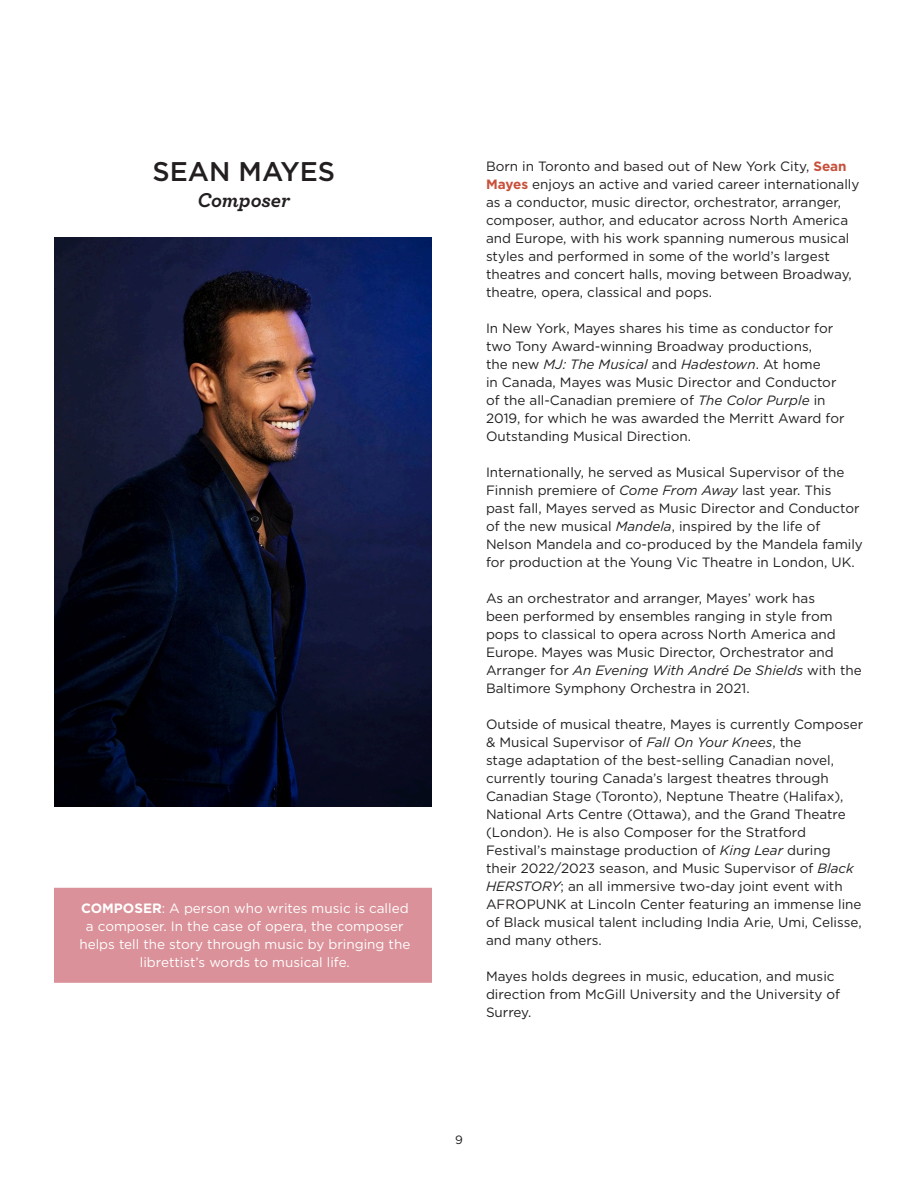
<style>
.page{position:relative;width:918px;height:1188px;background:#fff}
.page>*{position:absolute;margin:0;border:0;box-sizing:border-box;transform-origin:0 0}
.t1{font:500 27px "Gotham";color:#231f20}
.Normal__Web{font:italic 700 21px "Archer";color:#231f20}
.Normal__Web-2{font:13.5px/18px "Gotham";color:#231f20}
.Normal__Web-3{font:13.5px/18px "Gotham";color:#fff;text-align:center}
.t2{font:12px "Gotham";color:#231f20}
.s1{font-weight:700}
.s2{font-weight:700;color:#c8503b}
.s3{font-style:italic}
</style>
<div class="page">
<div style="left:54px;top:888px;width:378px;height:95px;background:#da9199;border:2px solid #da9199"></div>
<img style="left:54px;top:237px;width:378px;height:569px">
<p class="t1" style="left:153px;top:154px;width:184px">SEAN MAYES</p>
<p class="Normal__Web" style="left:197px;top:183px;width:94px">Composer</p>
<p class="Normal__Web-3" style="left:79px;top:899px;width:332px"><span class="s1">COMPOSER</span>: A person who writes music is called a composer. In the case of opera, the composer helps tell the story through music by bringing the librettist’s words to musical life.</p>
<p class="Normal__Web-2" style="left:486px;top:156px;width:375px">Born in Toronto and based out of New York City, <span class="s2">Sean Mayes</span> enjoys an active and varied career internationally as a conductor, music director, orchestrator, arranger, composer, author, and educator across North America and Europe, with his work spanning numerous musical styles and performed in some of the world’s largest theatres and concert halls, moving between Broadway, theatre, opera, classical and pops.</p>
<p class="Normal__Web-2" style="left:486px;top:318px;width:360px">In New York, Mayes shares his time as conductor for two Tony Award-winning Broadway productions,<br>the new <span class="s3">MJ: The Musical</span> and <span class="s3">Hadestown</span>. At home<br>in Canada, Mayes was Music Director and Conductor of the all-Canadian premiere of <span class="s3">The Color Purple</span> in 2019, for which he was awarded the Merritt Award for Outstanding Musical Direction.</p>
<p class="Normal__Web-2" style="left:486px;top:462px;width:378px">Internationally, he served as Musical Supervisor of the Finnish premiere of <span class="s3">Come From Away</span> last year. This past fall, Mayes served as Music Director and Conductor of the new musical <span class="s3">Mandela</span>, inspired by the life of Nelson Mandela and co-produced by the Mandela family for production at the Young Vic Theatre in London, UK.</p>
<p class="Normal__Web-2" style="left:486px;top:588px;width:377px">As an orchestrator and arranger, Mayes’ work has<br>been performed by ensembles ranging in style from pops to classical to opera across North America and Europe. Mayes was Music Director, Orchestrator and Arranger for <span class="s3">An Evening With André De Shields</span> with the Baltimore Symphony Orchestra in 2021.</p>
<p class="Normal__Web-2" style="left:486px;top:714px;width:379px">Outside of musical theatre, Mayes is currently Composer &amp; Musical Supervisor of <span class="s3">Fall On Your Knees</span>, the<br>stage adaptation of the best-selling Canadian novel, currently touring Canada’s largest theatres through Canadian Stage (Toronto), Neptune Theatre (Halifax), National Arts Centre (Ottawa), and the Grand Theatre (London). He is also Composer for the Stratford Festival’s mainstage production of <span class="s3">King Lear</span> during their 2022/2023 season, and Music Supervisor of <span class="s3">Black HERSTORY</span>; an all immersive two-day joint event with AFROPUNK at Lincoln Center featuring an immense line of Black musical talent including India Arie, Umi, Celisse, and many others.</p>
<p class="Normal__Web-2" style="left:486px;top:966px;width:356px">Mayes holds degrees in music, education, and music direction from McGill University and the University of<br>Surrey.</p>
<p class="t2" style="left:455px;top:1132px;width:9px">9</p>
</div>
